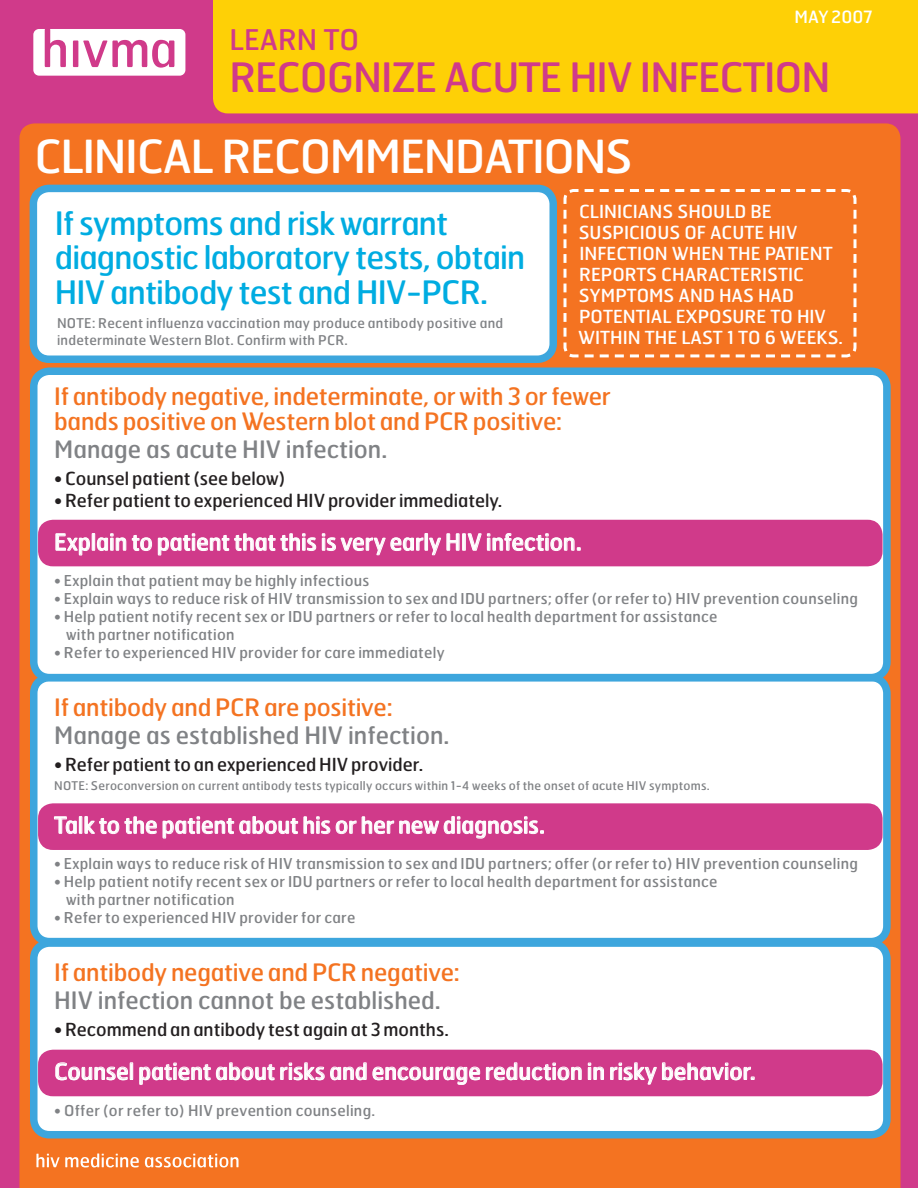
<style>
.page{position:relative;width:918px;height:1188px;background:#d03a8a}
.page>*{position:absolute;margin:0;border:0;box-sizing:border-box;transform-origin:0 0}
.t1{font:45.6px "Hermes";letter-spacing:-.03em;color:#fff}
.t2{font:40.5px "Hermes";letter-spacing:-.025em;color:#d03a8a}
.t3{font:32.25px/34.5px "Hermes";letter-spacing:-.025em;color:#00ace1}
.t4{font:28.5px "Hermes";color:#d03a8a}
.t5{font:24px/25.5px "Hermes";letter-spacing:-.01em;color:#f47321}
.t6{font:24px "Hermes";color:#808285}
.t7{font:22.5px "Hermes";color:#fff}
.t8{font:18px "Hermes";color:#231f20}
.t9{font:18px "Hermes";color:#fff}
.t10{font:16.95px "Hermes";color:#fff}
.t11{font:15px/18px "Hermes";letter-spacing:.02em;color:#808285}
.ALL_OVER__Little_Not{font:13.5px/16.5px "Hermes";letter-spacing:.02em;color:#808285}
.ALL_OVER__Little_Not-2{font:12px "Hermes";letter-spacing:.02em;color:#808285}
</style>
<div class="page">
<svg style="left:33px;top:29px;width:152px;height:47px"></svg>
<div style="left:20px;top:123px;width:880px;height:1065px;background:#f47321"></div>
<div style="left:33px;top:188px;width:520px;height:171px;background:#fff;border-radius:16px"></div>
<div style="left:30px;top:185px;width:527px;height:178px;border:8px solid #3da6dd;border-radius:16px"></div>
<div style="left:34px;top:943px;width:853px;height:192px;background:#fff;border-radius:16px"></div>
<div style="left:30px;top:939px;width:861px;height:199px;border:8px solid #3da6dd;border-radius:16px"></div>
<div style="left:34px;top:678px;width:853px;height:264px;background:#fff;border-radius:16px"></div>
<div style="left:30px;top:674px;width:861px;height:271px;border:8px solid #3da6dd;border-radius:16px"></div>
<div style="left:34px;top:371px;width:853px;height:307px;background:#fff;border-radius:16px"></div>
<div style="left:30px;top:368px;width:861px;height:313px;border:8px solid #3da6dd;border-radius:16px"></div>
<div style="left:38px;top:803px;width:845px;height:47px;background:#d03a8a;border-radius:15px"></div>
<div style="left:38px;top:520px;width:845px;height:46px;background:#d03a8a;border-radius:15px"></div>
<div style="left:38px;top:1050px;width:845px;height:46px;background:#d03a8a;border-radius:15px"></div>
<div style="left:562px;top:188px;width:296px;height:171px;background:#f47321"></div>
<svg style="left:56px;top:534px;width:34px;height:21px"></svg>
<div style="left:92px;top:533px;width:3px;height:17px;border:1px solid #fff"></div>
<svg style="left:97px;top:534px;width:29px;height:17px"></svg>
<svg style="left:132px;top:535px;width:20px;height:16px"></svg>
<svg style="left:158px;top:534px;width:117px;height:21px"></svg>
<svg style="left:281px;top:534px;width:35px;height:17px"></svg>
<svg style="left:322px;top:534px;width:63px;height:21px"></svg>
<svg style="left:391px;top:538px;width:32px;height:13px"></svg>
<div style="left:425px;top:533px;width:3px;height:17px;border:1px solid #fff"></div>
<svg style="left:429px;top:538px;width:12px;height:17px"></svg>
<svg style="left:447px;top:534px;width:12px;height:17px"></svg>
<div style="left:462px;top:534px;width:4px;height:16px;border:1px solid #fff"></div>
<svg style="left:468px;top:534px;width:13px;height:17px"></svg>
<svg style="left:487px;top:533px;width:93px;height:18px"></svg>
<svg style="left:54px;top:817px;width:23px;height:17px"></svg>
<div style="left:79px;top:816px;width:3px;height:18px;border:1px solid #fff"></div>
<svg style="left:85px;top:816px;width:34px;height:18px"></svg>
<svg style="left:125px;top:817px;width:32px;height:17px"></svg>
<svg style="left:163px;top:816px;width:135px;height:22px"></svg>
<svg style="left:304px;top:817px;width:26px;height:17px"></svg>
<svg style="left:336px;top:821px;width:20px;height:13px"></svg>
<svg style="left:362px;top:816px;width:182px;height:22px"></svg>
<svg style="left:56px;top:1062px;width:72px;height:18px"></svg>
<div style="left:130px;top:1063px;width:3px;height:17px;border:1px solid #fff"></div>
<svg style="left:140px;top:1062px;width:227px;height:23px"></svg>
<svg style="left:373px;top:1067px;width:107px;height:18px"></svg>
<svg style="left:486px;top:1062px;width:96px;height:18px"></svg>
<svg style="left:588px;top:1063px;width:16px;height:17px"></svg>
<svg style="left:610px;top:1062px;width:144px;height:22px"></svg>
<div style="left:213px;top:0;width:705px;height:113px;background:#fed006"></div>
<svg style="left:36px;top:1154px;width:103px;height:13px"></svg>
<svg style="left:145px;top:1154px;width:93px;height:13px"></svg>
<p class="t10" style="left:795px;top:6px;width:80px">MAY 2007</p>
<p class="t4" style="left:230px;top:22px;width:131px">LEARN TO</p>
<p class="t2" style="left:230px;top:52px;width:603px">RECOGNIZE ACUTE HIV INFECTION</p>
<p class="t1" style="left:34px;top:127px;width:600px">CLINICAL RECOMMENDATIONS</p>
<p class="t3" style="left:55px;top:205px;width:472px">If symptoms and risk warrant diagnostic laboratory tests, obtain<br>HIV antibody test and HIV-PCR.</p>
<p class="ALL_OVER__Little_Not" style="left:57px;top:315px;width:448px">NOTE: Recent influenza vaccination may produce antibody positive and indeterminate Western Blot. Confirm with PCR.</p>
<p class="t9" style="left:579px;top:200px;width:21px">Clinicians</p>
<p class="t9" style="left:677px;top:200px;width:13px">should</p>
<p class="t9" style="left:751px;top:200px;width:11px">be</p>
<p class="t9" style="left:579px;top:221px;width:11px">suspicious</p>
<p class="t9" style="left:684px;top:221px;width:38px">of acute</p>
<p class="t9" style="left:768px;top:221px;width:31px">HIV</p>
<p class="t9" style="left:579px;top:242px;width:11px">infection</p>
<p class="t9" style="left:672px;top:242px;width:14px">when</p>
<p class="t9" style="left:728px;top:242px;width:12px">the</p>
<p class="t9" style="left:765px;top:242px;width:11px">patient</p>
<p class="t9" style="left:579px;top:263px;width:12px">reports</p>
<p class="t9" style="left:661px;top:263px;width:12px">characteristic</p>
<p class="t9" style="left:579px;top:284px;width:13px">symptoms</p>
<p class="t9" style="left:679px;top:284px;width:13px">and</p>
<p class="t9" style="left:719px;top:284px;width:12px">has</p>
<p class="t9" style="left:758px;top:284px;width:13px">had</p>
<p class="t9" style="left:579px;top:305px;width:12px">potential</p>
<p class="t9" style="left:676px;top:305px;width:13px">exposure</p>
<p class="t9" style="left:771px;top:305px;width:57px">to HIV</p>
<p class="t9" style="left:578px;top:326px;width:12px">within</p>
<p class="t9" style="left:645px;top:326px;width:12px">the</p>
<p class="t9" style="left:681px;top:326px;width:11px">last</p>
<p class="t9" style="left:727px;top:326px;width:66px">1 to 6 weeks</p>
<p class="t9" style="left:839px;top:326px;width:6px">.</p>
<p class="t5" style="left:54px;top:383px;width:558px">If antibody negative, indeterminate, or with 3 or fewer bands positive on Western blot and PCR positive:</p>
<p class="t6" style="left:54px;top:434px;width:335px">Manage as acute HIV infection.</p>
<p class="t8" style="left:54px;top:467px;width:233px">• Counsel patient (see below)</p>
<p class="t8" style="left:54px;top:489px;width:450px">• Refer patient to experienced HIV provider immediately.</p>
<p class="t7" style="left:54px;top:528px;width:529px">Explain to patient that this is very early HIV infection.</p>
<p class="t11" style="left:54px;top:571px;width:317px">• Explain that patient may be highly infectious</p>
<p class="t11" style="left:54px;top:589px;width:805px">• Explain ways to reduce risk of HIV transmission to sex and IDU partners; offer (or refer to) HIV prevention counseling</p>
<p class="t11" style="left:66px;top:607px;width:653px;text-indent:-12px">• Help patient notify recent sex or IDU partners or refer to local health department for assistance with partner notification</p>
<p class="t11" style="left:54px;top:643px;width:392px">• Refer to experienced HIV provider for care immediately</p>
<p class="t5" style="left:54px;top:694px;width:340px">If antibody and PCR are positive:</p>
<p class="t6" style="left:54px;top:720px;width:397px">Manage as established HIV infection.</p>
<p class="t8" style="left:54px;top:753px;width:370px">• Refer patient to an experienced HIV provider.</p>
<p class="ALL_OVER__Little_Not-2" style="left:54px;top:778px;width:657px">NOTE: Seroconversion on current antibody tests typically occurs within 1-4 weeks of the onset of acute HIV symptoms.</p>
<p class="t7" style="left:54px;top:811px;width:492px">Talk to the patient about his or her new diagnosis.</p>
<p class="t11" style="left:54px;top:854px;width:805px">• Explain ways to reduce risk of HIV transmission to sex and IDU partners; offer (or refer to) HIV prevention counseling</p>
<p class="t11" style="left:66px;top:872px;width:653px;text-indent:-12px">• Help patient notify recent sex or IDU partners or refer to local health department for assistance with partner notification</p>
<p class="t11" style="left:54px;top:908px;width:303px">• Refer to experienced HIV provider for care</p>
<p class="t5" style="left:54px;top:959px;width:407px">If antibody negative and PCR negative:</p>
<p class="t6" style="left:54px;top:985px;width:388px">HIV infection cannot be established.</p>
<p class="t8" style="left:54px;top:1018px;width:396px">• Recommend an antibody test again at 3 months.</p>
<p class="t7" style="left:54px;top:1057px;width:703px">Counsel patient about risks and encourage reduction in risky behavior.</p>
<p class="t11" style="left:54px;top:1101px;width:323px">• Offer (or refer to) HIV prevention counseling.</p>
</div>
